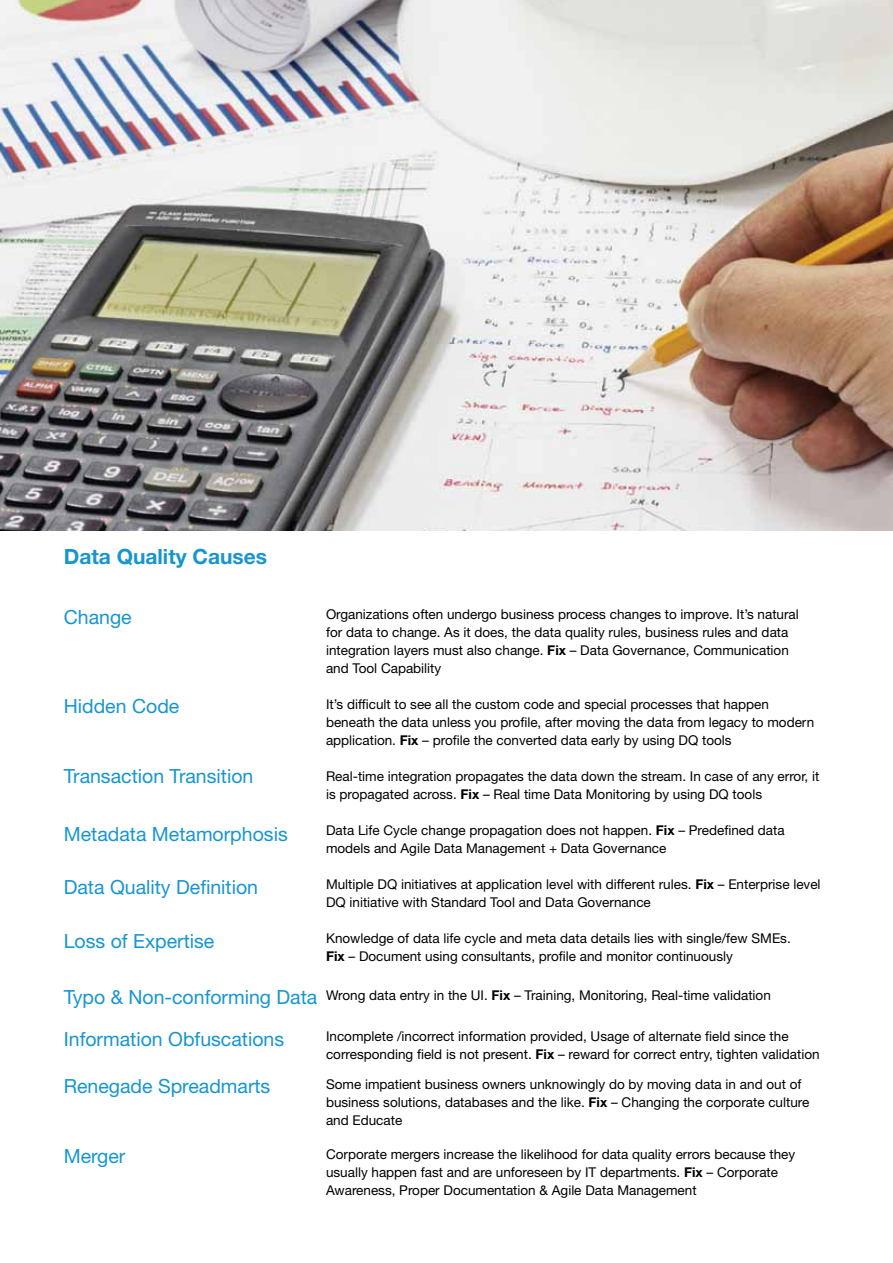
<style>
.page{position:relative;width:893px;height:1263px;background:#fff}
.page>*{position:absolute;margin:0;border:0;box-sizing:border-box;transform-origin:0 0}
.t1{font:700 21px "Helvetica Neue LT Std";color:#1795d0}
.t2{font:19.5px/42px "Helvetica Neue LT Std";color:#1795d0}
.t3{font:13.5px/18px "Helvetica Neue LT Std";color:#000}
.s1{font-weight:700}
</style>
<div class="page">
<img style="left:0;top:0;width:893px;height:530px">
<h1 class="t1" style="left:64px;top:544px;width:205px">Data Quality Causes</h1>
<h2 class="t2" style="left:64px;top:596px;width:69px">Change</h2>
<h2 class="t2" style="left:64px;top:685px;width:117px">Hidden Code</h2>
<h2 class="t2" style="left:64px;top:755px;width:191px">Transaction Transition</h2>
<h2 class="t2" style="left:64px;top:813px;width:225px">Metadata Metamorphosis</h2>
<h2 class="t2" style="left:64px;top:866px;width:196px">Data Quality Definition</h2>
<h2 class="t2" style="left:64px;top:920px;width:152px">Loss of Expertise</h2>
<h2 class="t2" style="left:64px;top:976px;width:255px">Typo &amp; Non-conforming Data<br>Information Obfuscations</h2>
<h2 class="t2" style="left:64px;top:1065px;width:208px">Renegade Spreadmarts</h2>
<h2 class="t2" style="left:64px;top:1135px;width:63px">Merger</h2>
<p class="t3" style="left:326px;top:605px;width:474px">Organizations often undergo business process changes to improve. It’s natural for data to change. As it does, the data quality rules, business rules and data integration layers must also change. <span class="s1">Fix</span> – Data Governance, Communication and Tool Capability</p>
<p class="t3" style="left:326px;top:695px;width:490px">It’s difficult to see all the custom code and special processes that happen beneath the data unless you profile, after moving the data from legacy to modern application. <span class="s1">Fix</span> – profile the converted data early by using DQ tools</p>
<p class="t3" style="left:326px;top:767px;width:495px">Real-time integration propagates the data down the stream. In case of any error, it is propagated across. <span class="s1">Fix</span> – Real time Data Monitoring by using DQ tools</p>
<p class="t3" style="left:326px;top:821px;width:460px">Data Life Cycle change propagation does not happen. <span class="s1">Fix</span> – Predefined data models and Agile Data Management + Data Governance</p>
<p class="t3" style="left:326px;top:875px;width:496px">Multiple DQ initiatives at application level with different rules. <span class="s1">Fix</span> – Enterprise level<br>DQ initiative with Standard Tool and Data Governance</p>
<p class="t3" style="left:326px;top:929px;width:466px">Knowledge of data life cycle and meta data details lies with single/few SMEs.<br><span class="s1">Fix</span> – Document using consultants, profile and monitor continuously</p>
<p class="t3" style="left:326px;top:986px;width:446px">Wrong data entry in the UI. <span class="s1">Fix</span> – Training, Monitoring, Real-time validation</p>
<p class="t3" style="left:326px;top:1027px;width:495px">Incomplete /incorrect information provided, Usage of alternate field since the corresponding field is not present. <span class="s1">Fix</span> – reward for correct entry, tighten validation</p>
<p class="t3" style="left:326px;top:1075px;width:485px">Some impatient business owners unknowingly do by moving data in and out of business solutions, databases and the like. <span class="s1">Fix</span> – Changing the corporate culture and Educate</p>
<p class="t3" style="left:326px;top:1145px;width:471px">Corporate mergers increase the likelihood for data quality errors because they usually happen fast and are unforeseen by IT departments. <span class="s1">Fix</span> – Corporate<br>Awareness, Proper Documentation &amp; Agile Data Management</p>
</div>
